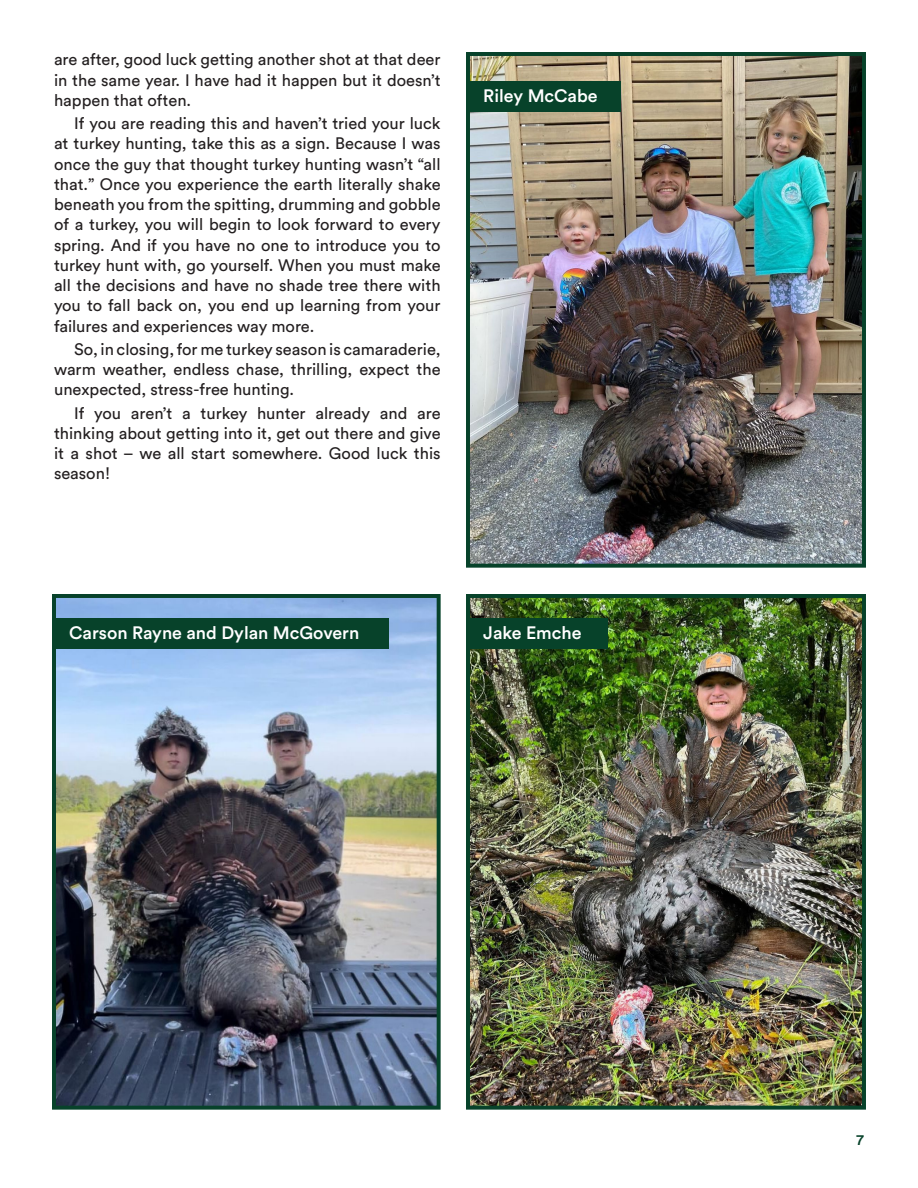
<style>
.page{position:relative;width:918px;height:1188px;background:#fff}
.page>*{position:absolute;margin:0;border:0;box-sizing:border-box;transform-origin:0 0}
.t1{font:500 17.85px "Circular Std";color:#fff}
.t2{font:16.5px/20.2px "Circular Std";color:#231f20;text-align:justify}
.t3{font:500 15px "Circular Std";color:#07422a}
</style>
<div class="page">
<img style="left:471px;top:57px;width:390px;height:506px">
<div style="left:466px;top:52px;width:400px;height:516px;border:4px solid #07422a"></div>
<img style="left:57px;top:599px;width:379px;height:506px">
<div style="left:52px;top:594px;width:389px;height:516px;border:4px solid #07422a"></div>
<img style="left:471px;top:599px;width:390px;height:506px">
<div style="left:466px;top:594px;width:400px;height:516px;border:4px solid #07422a"></div>
<div style="left:54px;top:619px;width:335px;height:30px;background:#07422a"></div>
<div style="left:468px;top:619px;width:140px;height:30px;background:#07422a"></div>
<div style="left:468px;top:82px;width:153px;height:30px;background:#07422a"></div>
<p class="t2" style="left:54px;top:49px;width:388px">are after, good luck getting another shot at that deer in the same year. I have had it happen but it doesn’t happen that often.</p>
<p class="t2" style="left:54px;top:113px;width:388px;text-indent:20px">If you are reading this and haven’t tried your luck at turkey hunting, take this as a sign. Because I was once the guy that thought turkey hunting wasn’t “all that.” Once you experience the earth literally shake beneath you from the spitting, drumming and gobble of a turkey, you will begin to look forward to every spring. And if you have no one to introduce you to turkey hunt with, go yourself. When you must make all the decisions and have no shade tree there with you to fall back on, you end up learning from your failures and experiences way more.</p>
<p class="t2" style="left:54px;top:339px;width:388px;text-indent:20px">So, in closing, for me turkey season is camaraderie, warm weather, endless chase, thrilling, expect the unexpected, stress-free hunting.</p>
<p class="t2" style="left:54px;top:402px;width:388px;text-indent:20px">If you aren’t a turkey hunter already and are thinking about getting into it, get out there and give it a shot – we all start somewhere. Good luck this season!</p>
<p class="t1" style="left:483px;top:84px;width:116px">Riley McCabe</p>
<p class="t1" style="left:69px;top:622px;width:292px">Carson Rayne and Dylan McGovern</p>
<p class="t1" style="left:483px;top:622px;width:100px">Jake Emche</p>
<p class="t3" style="left:857px;top:1131px;width:9px">7</p>
</div>
